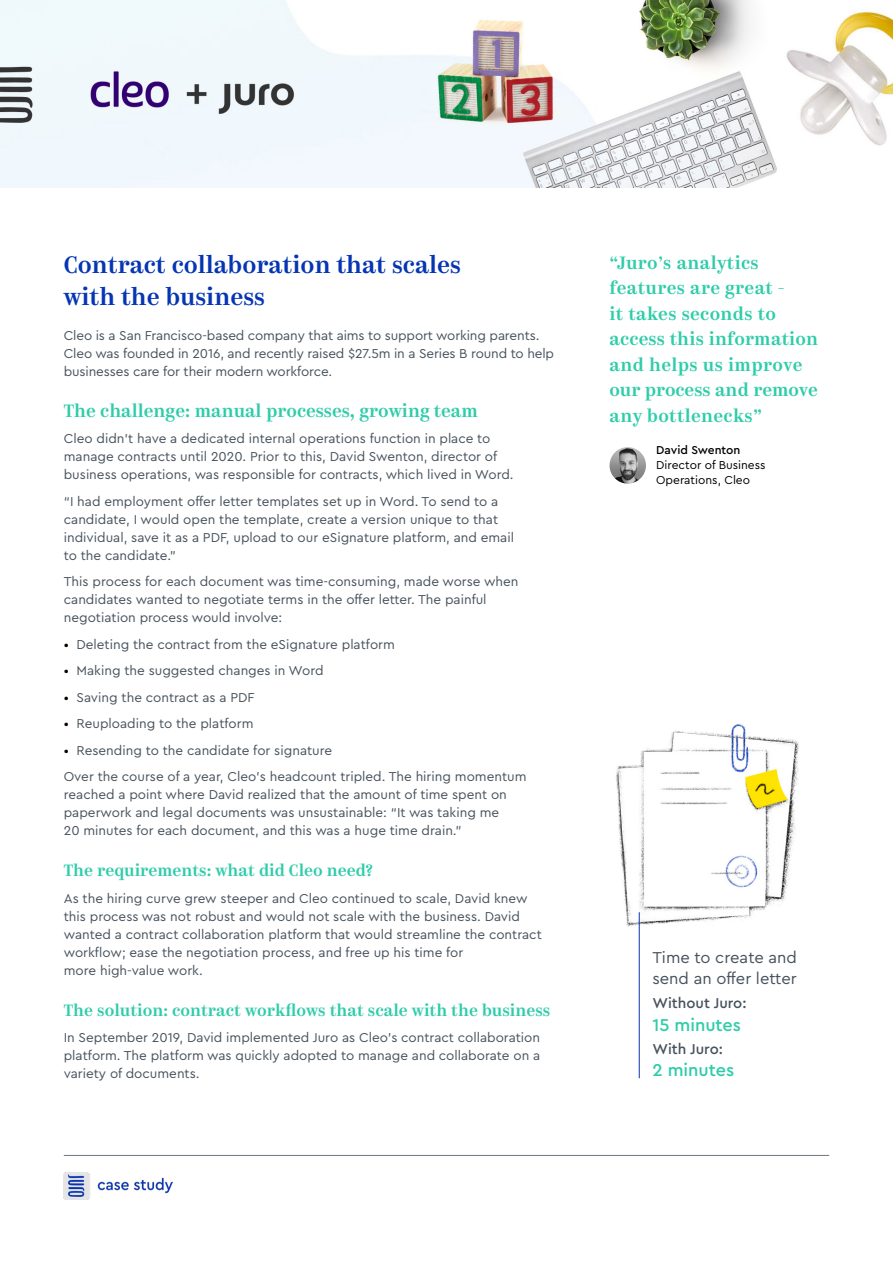
<style>
.page{position:relative;width:893px;height:1263px;background:#fff}
.page>*{position:absolute;margin:0;border:0;box-sizing:border-box;transform-origin:0 0}
.t1{font:500 24px/31.5px "Kazimir";color:#0635b3}
.t2{font:500 18px/25.5px "Kazimir";letter-spacing:.01em;color:#2fccaa}
.t3{font:500 18px "Cera Pro";color:#2fccaa}
.t4{font:500 16.5px "Kazimir";color:#2fccaa}
.t5{font:16.5px/21px "Cera Pro";color:#47525d}
.t6{font:500 15px "Cera Pro";color:#47525d}
.t7{font:13.5px/18px "Cera Pro";color:#47525d}
.t8{font:12px/15px "Cera Pro";color:#000}
.t9{font:500 12px "Cera Pro";color:#000}
.s1{color:#000}
</style>
<div class="page">
<hr style="left:64px;top:1155px;width:765px;height:1px;background:#6c757d">
<img style="left:64px;top:1173px;width:108px;height:26px">
<img style="left:0;top:0;width:892px;height:187px">
<img style="left:609px;top:447px;width:37px;height:37px;border-radius:18px">
<img style="left:615px;top:724px;width:184px;height:223px">
<hr style="left:639px;top:912px;width:1px;height:166px;background:#0635b3">
<h1 class="t1" style="left:64px;top:250px;width:399px">Contract collaboration that scales with the business</h1>
<p class="t7" style="left:64px;top:325px;width:492px">Cleo is a San Francisco-based company that aims to support working parents.<br>Cleo was founded in 2016, and recently raised $27.5m in a Series B round to help businesses care for their modern workforce.</p>
<h2 class="t2" style="left:64px;top:398px;width:416px">The challenge: manual processes, growing team</h2>
<p class="t7" style="left:64px;top:429px;width:451px">Cleo didn’t have a dedicated internal operations function in place to manage contracts until 2020. Prior to this, David Swenton, director of business operations, was responsible for contracts, which lived in Word.</p>
<p class="t7" style="left:64px;top:491px;width:452px">“I had employment offer letter templates set up in Word. To send to a candidate, I would open the template, create a version unique to that individual, save it as a PDF, upload to our eSignature platform, and email to the candidate.”</p>
<p class="t7" style="left:64px;top:572px;width:456px">This process for each document was time-consuming, made worse when candidates wanted to negotiate terms in the offer letter. The painful negotiation process would involve:</p>
<p class="t7" style="left:64px;top:634px;width:333px"><span class="s1">•</span> Deleting the contract from the eSignature platform</p>
<p class="t7" style="left:64px;top:661px;width:261px"><span class="s1">•</span> Making the suggested changes in Word</p>
<p class="t7" style="left:64px;top:687px;width:192px"><span class="s1">•</span> Saving the contract as a PDF</p>
<p class="t7" style="left:64px;top:714px;width:191px"><span class="s1">•</span> Reuploading to the platform</p>
<p class="t7" style="left:64px;top:736px;width:464px;line-height:26.5px"><span class="s1">•</span> Resending to the candidate for signature<br>Over the course of a year, Cleo’s headcount tripled. The hiring momentum</p>
<p class="t7" style="left:64px;top:785px;width:445px">reached a point where David realized that the amount of time spent on paperwork and legal documents was unsustainable: “It was taking me<br>20 minutes for each document, and this was a huge time drain.”</p>
<p class="t4" style="left:64px;top:860px;width:310px">The requirements: what did Cleo need?</p>
<p class="t7" style="left:64px;top:888px;width:480px">As the hiring curve grew steeper and Cleo continued to scale, David knew this process was not robust and would not scale with the business. David wanted a contract collaboration platform that would streamline the contract workflow; ease the negotiation process, and free up his time for<br>more high-value work.</p>
<p class="t4" style="left:64px;top:1000px;width:488px">The solution: contract workflows that scale with the business</p>
<p class="t7" style="left:64px;top:1028px;width:478px;text-align:justify">In September 2019, David implemented Juro as Cleo’s contract collaboration platform. The platform was quickly adopted to manage and collaborate on a variety of documents.</p>
<h2 class="t2" style="left:609px;top:250px;width:210px">“Juro’s analytics features are great -<br>it takes seconds to access this information and helps us improve our process and remove any bottlenecks”</h2>
<p class="t9" style="left:656px;top:442px;width:86px">David Swenton</p>
<p class="t8" style="left:656px;top:457px;width:111px">Director of Business<br>Operations, Cleo</p>
<p class="t5" style="left:652px;top:946px;width:146px">Time to create and send an offer letter</p>
<p class="t6" style="left:652px;top:993px;width:96px">Without Juro:</p>
<h2 class="t3" style="left:652px;top:1013px;width:90px">15 minutes</h2>
<p class="t6" style="left:652px;top:1039px;width:72px">With Juro:</p>
<h2 class="t3" style="left:652px;top:1058px;width:83px">2 minutes</h2>
</div>
